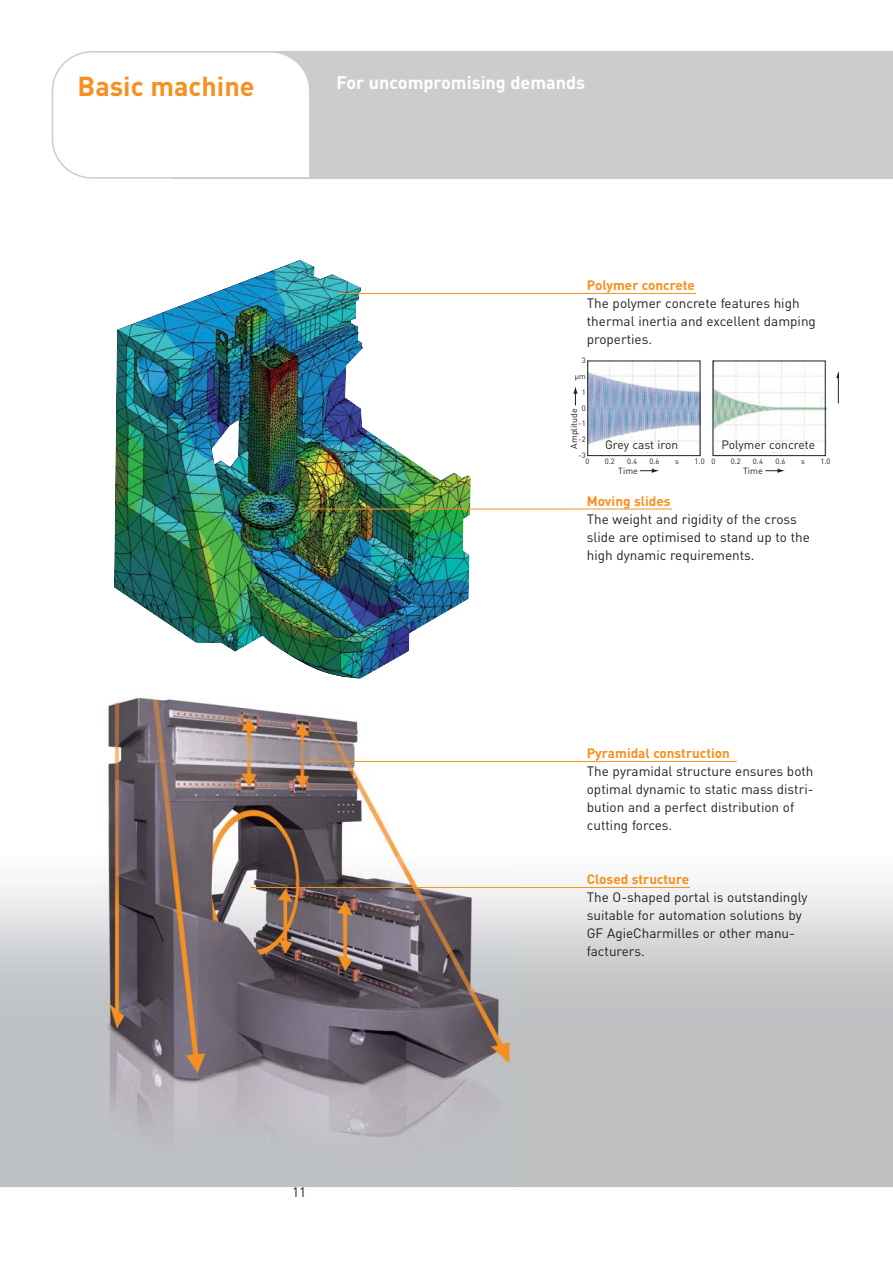
<style>
.page{position:relative;width:893px;height:1263px;background:#fff}
.page>*{position:absolute;margin:0;border:0;box-sizing:border-box;transform-origin:0 0}
.t1{font:700 27px "DIN";color:#f7901e}
.t2{font:700 18px "DIN";color:#fff}
.t3{font:13.5px/18px "DIN";color:#231f20}
.t4{font:700 13.5px "DIN";color:#f7901e}
.t5{font:12px "DIN";color:#231f20}
.t6{font:8.85px "DIN";color:#231f20}
.t7{font:7.65px/15.8px "DIN";color:#231f20;text-align:right}
</style>
<div class="page">
<hr style="left:0;top:1186px;width:893px;height:1px;background:#cbccce">
<img style="left:0;top:697px;width:518px;height:489px">
<div style="left:172px;top:51px;width:721px;height:128px;background:#cbccce"></div>
<div style="left:52px;top:51px;width:257px;height:128px;background:#fff"></div>
<hr style="left:306px;top:761px;width:431px;height:1px;background:#f7901e">
<hr style="left:251px;top:887px;width:439px;height:1px;background:#f7901e">
<img style="left:114px;top:260px;width:357px;height:419px">
<svg style="left:573px;top:360px;width:253px;height:96px"></svg>
<svg style="left:836px;top:371px;width:3px;height:32px"></svg>
<svg style="left:640px;top:469px;width:19px;height:4px"></svg>
<svg style="left:765px;top:469px;width:20px;height:4px"></svg>
<div style="left:627px;top:443px;width:37px;height:9px;background:#fff"></div>
<div style="left:743px;top:443px;width:46px;height:9px;background:#fff"></div>
<hr style="left:306px;top:509px;width:366px;height:1px;background:#f7901e">
<hr style="left:339px;top:293px;width:357px;height:1px;background:#f7901e">
<h1 class="t1" style="left:78px;top:77px;width:179px">Basic machine</h1>
<h2 class="t2" style="left:336px;top:77px;width:250px">For uncompromising demands</h2>
<p class="t4" style="left:587px;top:281px;width:110px">Polymer concrete</p>
<p class="t3" style="left:587px;top:296px;width:231px">The polymer concrete features high thermal inertia and excellent damping properties.</p>
<p class="t7" style="left:575px;top:353px;width:12px">3 -m<br>1<br>0 -1 -2 -3</p>
<p class="t6" style="left:571px;top:449px;width:42px;rotate:-90deg">Amplitude</p>
<p class="t5" style="left:605px;top:441px;width:75px">Grey cast iron</p>
<p class="t5" style="left:721px;top:441px;width:95px">Polymer concrete</p>
<p class="t7" style="left:585px;top:454px;width:5px">0</p>
<p class="t7" style="left:605px;top:454px;width:12px">0.2</p>
<p class="t7" style="left:627px;top:454px;width:12px">0.4</p>
<p class="t7" style="left:649px;top:454px;width:12px">0.6</p>
<p class="t7" style="left:675px;top:454px;width:5px">s</p>
<p class="t7" style="left:695px;top:454px;width:22px">1.0 0</p>
<p class="t7" style="left:731px;top:454px;width:12px">0.2</p>
<p class="t7" style="left:753px;top:454px;width:12px">0.4</p>
<p class="t7" style="left:775px;top:454px;width:12px">0.6</p>
<p class="t7" style="left:801px;top:454px;width:5px">s</p>
<p class="t7" style="left:820px;top:454px;width:12px">1.0</p>
<p class="t6" style="left:618px;top:468px;width:21px">Time</p>
<p class="t6" style="left:743px;top:468px;width:21px">Time</p>
<p class="t4" style="left:587px;top:497px;width:85px">Moving slides</p>
<p class="t3" style="left:587px;top:512px;width:225px">The weight and rigidity of the cross slide are optimised to stand up to the high dynamic requirements.</p>
<p class="t4" style="left:587px;top:749px;width:145px">Pyramidal construction</p>
<p class="t3" style="left:587px;top:764px;width:228px">The pyramidal structure ensures both optimal dynamic to static mass distri&shy;bution and a perfect distribution of cutting forces.</p>
<p class="t3" style="left:292px;top:1184px;width:16px">11</p>
<p class="t4" style="left:587px;top:875px;width:104px">Closed structure</p>
<p class="t3" style="left:587px;top:890px;width:222px">The O-shaped portal is outstandingly suitable for automation solutions by<br>GF AgieCharmilles or other manu&shy;facturers.</p>
</div>
